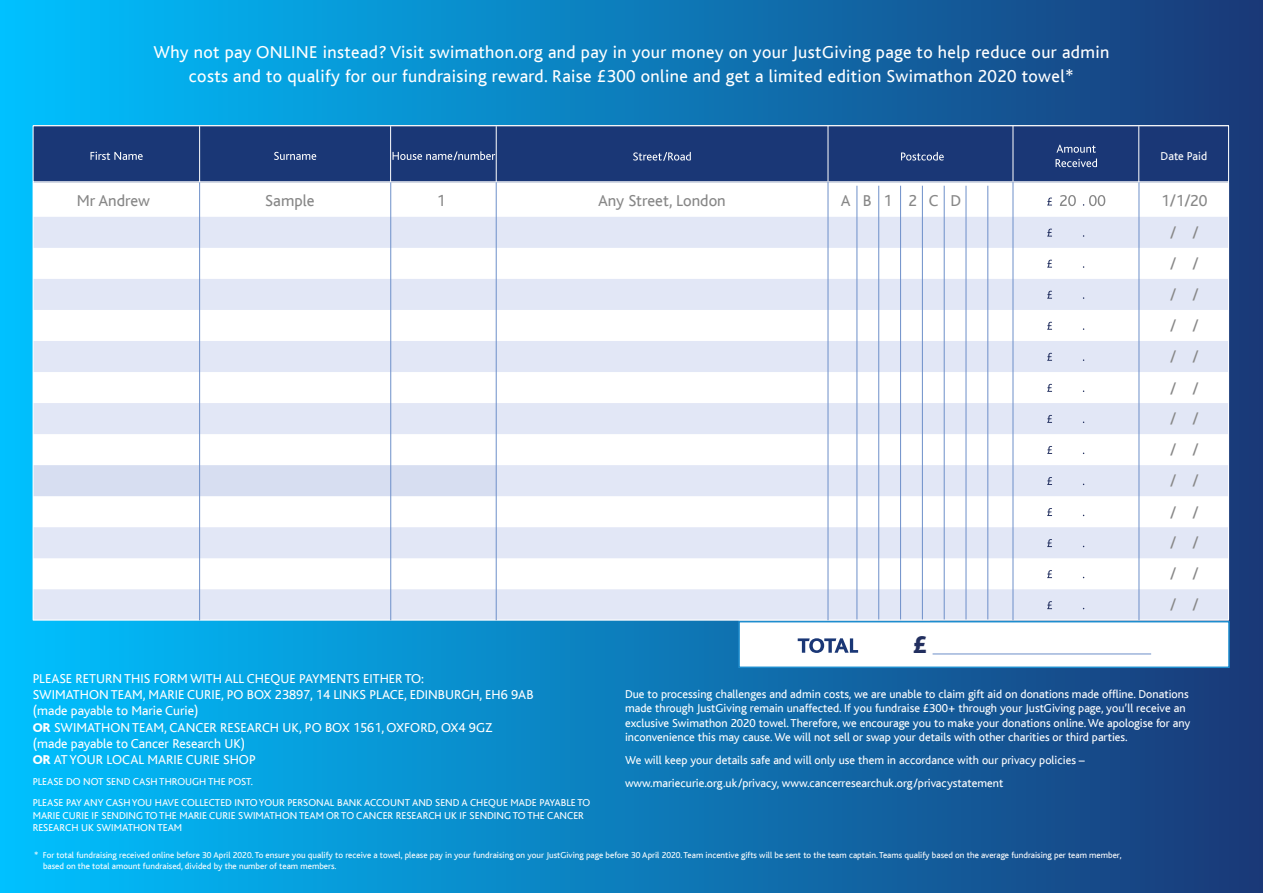
<style>
.page{position:relative;width:1263px;height:893px;background:#fff}
.page>*{position:absolute;margin:0;border:0;box-sizing:border-box;transform-origin:0 0}
.t1{font:800 25.8px "Bliss";color:#222f5f}
.t2{font:18px/24px "Bliss";letter-spacing:.02em;color:#fff;text-align:center}
.t3{font:16.5px/31.2px "Bliss";color:#878787;text-align:justify}
.t4{font:13.5px/16.2px "Bliss";color:#fff}
.t5{font:12px/14.4px "Bliss";color:#fff}
.t6{font:10.5px/21.1px "Bliss";color:#fff}
.t7{font:9px/10.8px "Bliss";color:#fff}
.s1{font-weight:800}
</style>
<div class="page">
<div style="left:0;top:0;width:1263px;height:893px;background:linear-gradient(to right,#00c1ff,#1a3877)"></div>
<div style="left:738px;top:621px;width:492px;height:47px;background:#fff;border:2px solid #1e8dce"></div>
<svg style="left:798px;top:638px;width:60px;height:15px"></svg>
<hr style="left:932px;top:654px;width:219px;height:1px;background:#6d8fc9">
<div style="left:33px;top:125px;width:1195px;height:495px;background:#fff"></div>
<div style="left:34px;top:126px;width:1194px;height:55px;background:#1a3776"></div>
<svg style="left:34px;top:217px;width:1194px;height:403px;fill:#e2e7f6"></svg>
<hr style="left:199px;top:126px;width:1px;height:59px;background:#fff">
<hr style="left:390px;top:126px;width:1px;height:59px;background:#fff">
<hr style="left:496px;top:126px;width:1px;height:59px;background:#fff">
<hr style="left:1138px;top:126px;width:1px;height:59px;background:#fff">
<svg style="left:900px;top:186px;width:1px;height:434px"></svg>
<svg style="left:922px;top:186px;width:1px;height:434px"></svg>
<svg style="left:944px;top:186px;width:1px;height:434px"></svg>
<svg style="left:966px;top:186px;width:1px;height:434px"></svg>
<svg style="left:987px;top:186px;width:1px;height:434px"></svg>
<svg style="left:1228px;top:182px;width:1px;height:29px"></svg>
<hr style="left:1228px;top:211px;width:1px;height:30px;background:#fff">
<svg style="left:33px;top:241px;width:1px;height:131px"></svg>
<svg style="left:1228px;top:241px;width:1px;height:145px"></svg>
<hr style="left:1228px;top:386px;width:1px;height:30px;background:#fff">
<svg style="left:33px;top:416px;width:463px;height:116px"></svg>
<svg style="left:1228px;top:416px;width:1px;height:116px"></svg>
<hr style="left:1228px;top:532px;width:1px;height:30px;background:#fff">
<svg style="left:33px;top:590px;width:1px;height:29px"></svg>
<svg style="left:1228px;top:562px;width:1px;height:58px"></svg>
<hr style="left:33px;top:620px;width:167px;height:1px;background:#fff">
<hr style="left:200px;top:620px;width:191px;height:1px;background:#fff">
<hr style="left:391px;top:620px;width:105px;height:1px;background:#fff">
<hr style="left:496px;top:620px;width:243px;height:1px;background:#fff">
<hr style="left:891px;top:620px;width:39px;height:1px;background:#fff">
<hr style="left:930px;top:620px;width:104px;height:1px;background:#fff">
<hr style="left:1034px;top:620px;width:105px;height:1px;background:#fff">
<hr style="left:1139px;top:620px;width:90px;height:1px;background:#fff">
<svg style="left:739px;top:125px;width:152px;height:1px"></svg>
<hr style="left:1139px;top:125px;width:90px;height:1px;background:#fff">
<hr style="left:1228px;top:126px;width:1px;height:55px;background:#fff">
<svg style="left:739px;top:181px;width:152px;height:440px"></svg>
<hr style="left:1139px;top:181px;width:90px;height:1px;background:#fff">
<svg style="left:91px;top:152px;width:52px;height:8px"></svg>
<svg style="left:274px;top:152px;width:42px;height:8px"></svg>
<svg style="left:392px;top:151px;width:103px;height:9px"></svg>
<svg style="left:1056px;top:145px;width:40px;height:8px"></svg>
<svg style="left:1055px;top:159px;width:42px;height:8px"></svg>
<svg style="left:1047px;top:446px;width:5px;height:8px"></svg>
<svg style="left:1047px;top:198px;width:5px;height:8px"></svg>
<svg style="left:1047px;top:229px;width:5px;height:8px"></svg>
<svg style="left:1047px;top:260px;width:5px;height:8px"></svg>
<svg style="left:1047px;top:291px;width:5px;height:8px"></svg>
<svg style="left:1047px;top:322px;width:5px;height:8px"></svg>
<svg style="left:1047px;top:353px;width:5px;height:8px"></svg>
<svg style="left:1047px;top:384px;width:5px;height:8px"></svg>
<svg style="left:1047px;top:415px;width:5px;height:8px"></svg>
<svg style="left:1047px;top:477px;width:5px;height:8px"></svg>
<svg style="left:1047px;top:508px;width:5px;height:8px"></svg>
<svg style="left:1047px;top:539px;width:5px;height:8px"></svg>
<svg style="left:1047px;top:570px;width:5px;height:8px"></svg>
<svg style="left:1047px;top:601px;width:5px;height:8px"></svg>
<svg style="left:1060px;top:195px;width:45px;height:11px"></svg>
<svg style="left:633px;top:152px;width:58px;height:9px"></svg>
<svg style="left:901px;top:152px;width:43px;height:9px"></svg>
<hr style="left:199px;top:182px;width:1px;height:438px;background:#6d8fc9">
<hr style="left:390px;top:182px;width:1px;height:438px;background:#6d8fc9">
<hr style="left:496px;top:182px;width:1px;height:438px;background:#6d8fc9">
<hr style="left:828px;top:182px;width:1px;height:438px;background:#6d8fc9">
<hr style="left:1138px;top:182px;width:1px;height:438px;background:#6d8fc9">
<hr style="left:1012px;top:182px;width:1px;height:438px;background:#6d8fc9">
<hr style="left:1012px;top:126px;width:1px;height:55px;background:#fff">
<hr style="left:828px;top:126px;width:1px;height:55px;background:#fff">
<h2 class="t2" style="left:153px;top:40px;width:957px">Why not pay ONLINE instead? Visit swimathon.org and pay in your money on your JustGiving page to help reduce our admin costs and to qualify for our fundraising reward. Raise £300 online and get a limited edition Swimathon 2020 towel*</h2>
<h3 class="t3" style="left:265px;top:185px;width:51px">Sample</h3>
<h3 class="t3" style="left:437px;top:185px;width:10px">1</h3>
<h3 class="t3" style="left:841px;top:185px;width:122px">A B 1 2 C D</h3>
<h3 class="t3" style="left:77px;top:185px;width:75px">Mr Andrew</h3>
<h3 class="t3" style="left:598px;top:185px;width:129px">Any Street, London</h3>
<h1 class="t1" style="left:912px;top:631px;width:16px">£</h1>
<p class="t5" style="left:1161px;top:149px;width:48px">Date Paid</p>
<h3 class="t3" style="left:1161px;top:185px;width:48px;line-height:32.4px;text-align:center">1/1/20 / /</h3>
<h3 class="t3" style="left:1170px;top:248px;width:30px">/ / / / / / / / / /</h3>
<h3 class="t3" style="left:1170px;top:403px;width:30px">/ / / / / / / /</h3>
<h3 class="t3" style="left:1170px;top:527px;width:30px">/ / / / / /</h3>
<p class="t4" style="left:33px;top:671px;width:502px">PLEASE RETURN THIS FORM WITH ALL CHEQUE PAYMENTS EITHER TO:<br>SWIMATHON TEAM, MARIE CURIE, PO BOX 23897, 14 LINKS PLACE, EDINBURGH, EH6 9AB (made payable to Marie Curie)<br><span class="s1">OR</span> SWIMATHON TEAM, CANCER RESEARCH UK, PO BOX 1561, OXFORD, OX4 9GZ<br>(made payable to Cancer Research UK)<br><span class="s1">OR</span> AT YOUR LOCAL MARIE CURIE SHOP</p>
<p class="t6" style="left:33px;top:771px;width:559px">PLEASE DO NOT SEND CASH THROUGH THE POST.<br>PLEASE PAY ANY CASH YOU HAVE COLLECTED INTO YOUR PERSONAL BANK ACCOUNT AND SEND A CHEQUE MADE PAYABLE TO</p>
<p class="t6" style="left:33px;top:809px;width:553px;line-height:12.6px">MARIE CURIE IF SENDING TO THE MARIE CURIE SWIMATHON TEAM OR TO CANCER RESEARCH UK IF SENDING TO THE CANCER<br>RESEARCH UK SWIMATHON TEAM</p>
<p class="t5" style="left:625px;top:687px;width:567px">Due to processing challenges and admin costs, we are unable to claim gift aid on donations made offline. Donations made through JustGiving remain unaffected. If you fundraise £300+ through your JustGiving page, you’ll receive an exclusive Swimathon 2020 towel. Therefore, we encourage you to make your donations online. We apologise for any inconvenience this may cause. We will not sell or swap your details with other charities or third parties.</p>
<p class="t5" style="left:625px;top:749px;width:461px;line-height:23px">We will keep your details safe and will only use them in accordance with our privacy policies – www.mariecurie.org.uk/privacy, www.cancerresearchuk.org/privacystatement</p>
<p class="t7" style="left:43px;top:850px;width:1080px;text-indent:-9px">* For total fundraising received online before 30 April 2020. To ensure you qualify to receive a towel, please pay in your fundraising on your JustGiving page before 30 April 2020. Team incentive gifts will be sent to the team captain. Teams qualify based on the average fundraising per team member, based on the total amount fundraised, divided by the number of team members.</p>
</div>
